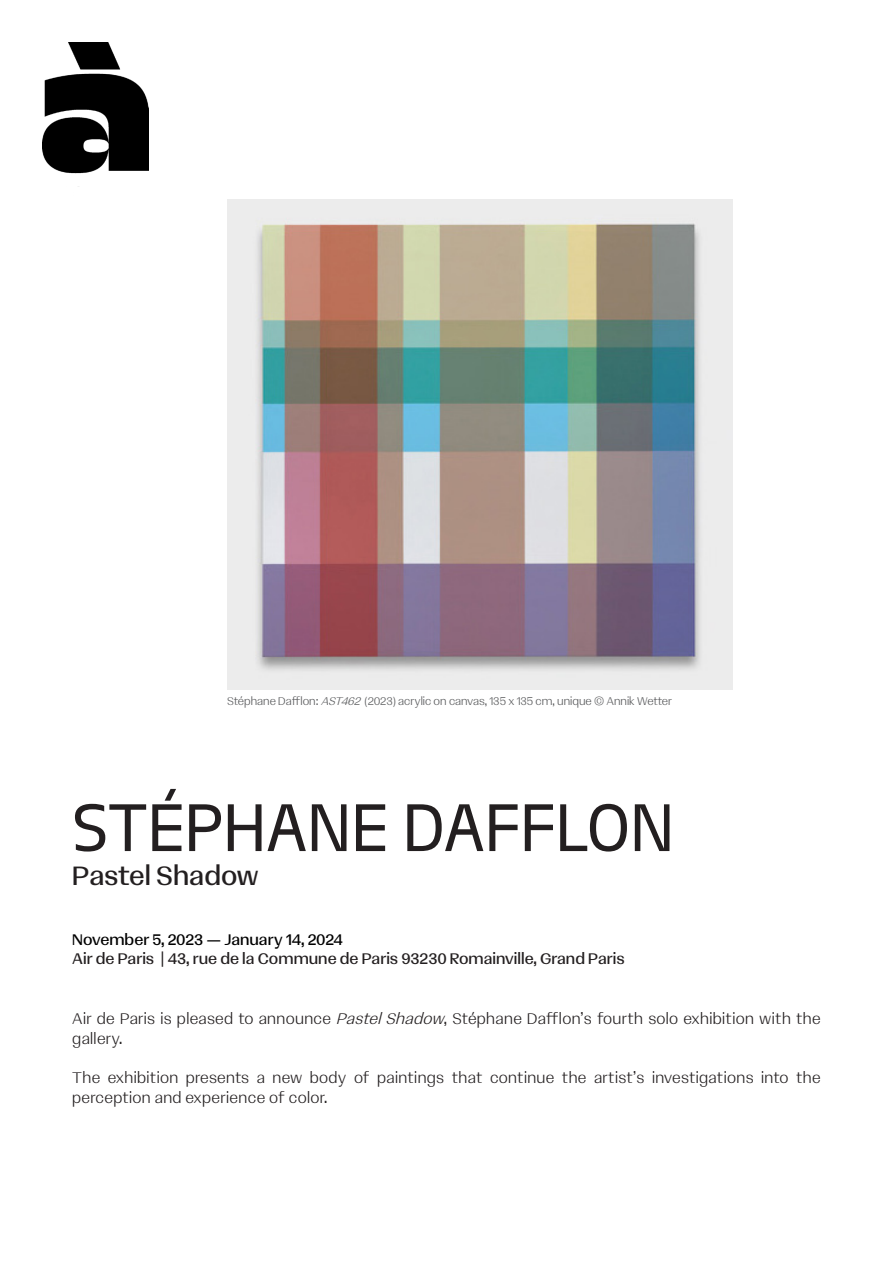
<style>
.page{position:relative;width:893px;height:1263px;background:#fff}
.page>*{position:absolute;margin:0;border:0;box-sizing:border-box;transform-origin:0 0}
.t1{font:81px "Trois Mille Lent Wd 25 Wg 25";color:#231f20}
.t2{font:28.5px "Resultat";letter-spacing:-.005em;color:#231f20}
.t3{font:300 16.5px/19.8px "Resultat";letter-spacing:.02em;color:#231f20}
.t4{font:16.5px "Resultat";color:#231f20}
.t5{font:16.5px "Resultat";color:#000}
.t6{font:300 12px "Resultat";color:#57585a}
.s1{font-style:italic}
</style>
<div class="page">
<img style="left:43px;top:43px;width:106px;height:144px">
<img style="left:227px;top:199px;width:506px;height:491px">
<p class="t6" style="left:227px;top:693px;width:447px">Stéphane Dafflon: <span class="s1">AST462</span> (2023) acrylic on canvas, 135 x 135 cm, unique © Annik Wetter</p>
<p class="t1" style="left:72px;top:786px;width:603px">STÉPHANE DAFFLON</p>
<p class="t2" style="left:72px;top:857px;width:188px">Pastel Shadow</p>
<p class="t5" style="left:72px;top:928px;width:272px">November 5, 2023 — January 14, 2024</p>
<p class="t4" style="left:72px;top:948px;width:554px">Air de Paris | 43, rue de la Commune de Paris 93230 Romainville, Grand Paris</p>
<p class="t3" style="left:72px;top:1008px;width:750px">Air de Paris is pleased to announce <span class="s1">PastelShadow</span>, Stéphane Dafflon’s fourth solo exhibition with the gallery.</p>
<p class="t3" style="left:72px;top:1067px;width:750px">The exhibition presents a new body of paintings that continue the artist’s investigations into the perception and experience of color.</p>
</div>
